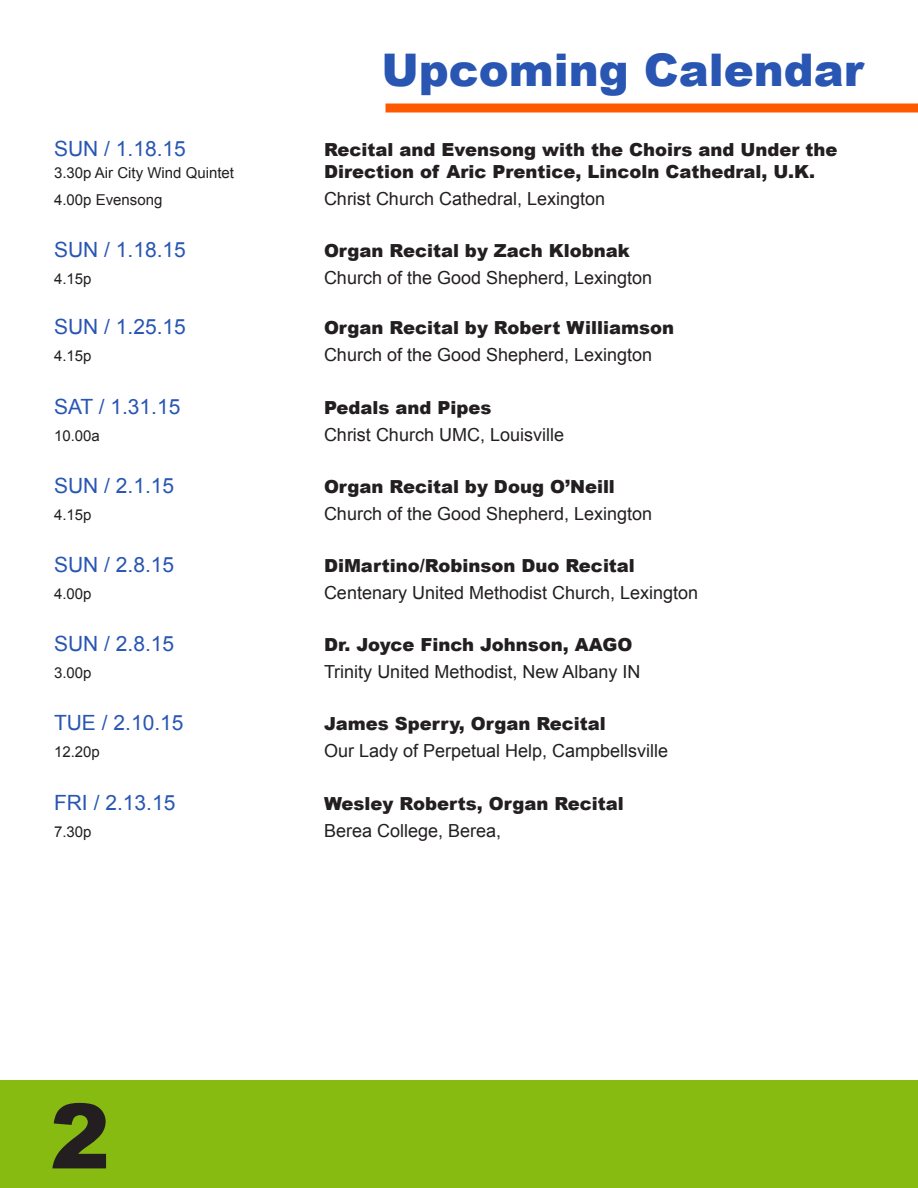
<style>
.page{position:relative;width:918px;height:1188px;background:#fff}
.page>*{position:absolute;margin:0;border:0;box-sizing:border-box;transform-origin:0 0}
.t1{font:900 90px "Arial";color:#231f20}
.t2{font:900 45px "Arial";color:#2956b2}
.t3{font:21px "Arial";color:#2956b2}
.t4{font:18px "Arial";color:#231f20}
.t5{font:900 18px "Arial";color:#231f20}
.t6{font:15px "Arial";color:#231f20}
</style>
<div class="page">
<div style="left:0;top:1080px;width:918px;height:108px;background:#87bb12"></div>
<div style="left:386px;top:104px;width:532px;height:8px;background:#ff5900"></div>
<p class="t2" style="left:381px;top:37px;width:484px">Upcoming Calendar</p>
<p class="t3" style="left:54px;top:135px;width:133px">SUN / 1.18.15</p>
<p class="t5" style="left:324px;top:137px;width:515px">Recital and Evensong with the Choirs and Under the</p>
<p class="t6" style="left:54px;top:163px;width:182px">3.30p Air City Wind Quintet</p>
<p class="t5" style="left:324px;top:158px;width:493px">Direction of Aric Prentice, Lincoln Cathedral, U.K.</p>
<p class="t6" style="left:54px;top:190px;width:110px">4.00p Evensong</p>
<p class="t4" style="left:324px;top:187px;width:283px">Christ Church Cathedral, Lexington</p>
<p class="t3" style="left:54px;top:236px;width:133px">SUN / 1.18.15</p>
<p class="t5" style="left:324px;top:238px;width:307px">Organ Recital by Zach Klobnak</p>
<p class="t6" style="left:54px;top:269px;width:39px">4.15p</p>
<p class="t4" style="left:324px;top:266px;width:330px">Church of the Good Shepherd, Lexington</p>
<p class="t3" style="left:54px;top:313px;width:133px">SUN / 1.25.15</p>
<p class="t5" style="left:324px;top:315px;width:352px">Organ Recital by Robert Williamson</p>
<p class="t6" style="left:54px;top:346px;width:39px">4.15p</p>
<p class="t4" style="left:324px;top:343px;width:330px">Church of the Good Shepherd, Lexington</p>
<p class="t3" style="left:54px;top:393px;width:128px">SAT / 1.31.15</p>
<p class="t5" style="left:324px;top:394px;width:169px">Pedals and Pipes</p>
<p class="t6" style="left:54px;top:426px;width:47px">10.00a</p>
<p class="t4" style="left:324px;top:423px;width:242px">Christ Church UMC, Louisville</p>
<p class="t3" style="left:54px;top:472px;width:122px">SUN / 2.1.15</p>
<p class="t5" style="left:324px;top:473px;width:292px">Organ Recital by Doug O’Neill</p>
<p class="t6" style="left:54px;top:505px;width:39px">4.15p</p>
<p class="t4" style="left:324px;top:502px;width:330px">Church of the Good Shepherd, Lexington</p>
<p class="t3" style="left:54px;top:551px;width:122px">SUN / 2.8.15</p>
<p class="t5" style="left:324px;top:553px;width:312px">DiMartino/Robinson Duo Recital</p>
<p class="t6" style="left:54px;top:584px;width:39px">4.00p</p>
<p class="t4" style="left:324px;top:581px;width:376px">Centenary United Methodist Church, Lexington</p>
<p class="t3" style="left:54px;top:630px;width:122px">SUN / 2.8.15</p>
<p class="t5" style="left:324px;top:632px;width:310px">Dr. Joyce Finch Johnson, AAGO</p>
<p class="t6" style="left:54px;top:663px;width:39px">3.00p</p>
<p class="t4" style="left:324px;top:660px;width:318px">Trinity United Methodist, New Albany IN</p>
<p class="t3" style="left:54px;top:709px;width:131px">TUE / 2.10.15</p>
<p class="t5" style="left:324px;top:711px;width:283px">James Sperry, Organ Recital</p>
<p class="t6" style="left:54px;top:742px;width:47px">12.20p</p>
<p class="t4" style="left:324px;top:739px;width:346px">Our Lady of Perpetual Help, Campbellsville</p>
<p class="t3" style="left:54px;top:789px;width:123px">FRI / 2.13.15</p>
<p class="t5" style="left:324px;top:790px;width:301px">Wesley Roberts, Organ Recital</p>
<p class="t6" style="left:54px;top:822px;width:39px">7.30p</p>
<p class="t4" style="left:324px;top:819px;width:179px">Berea College, Berea,</p>
<p class="t1" style="left:50px;top:1071px;width:62px">2</p>
</div>
